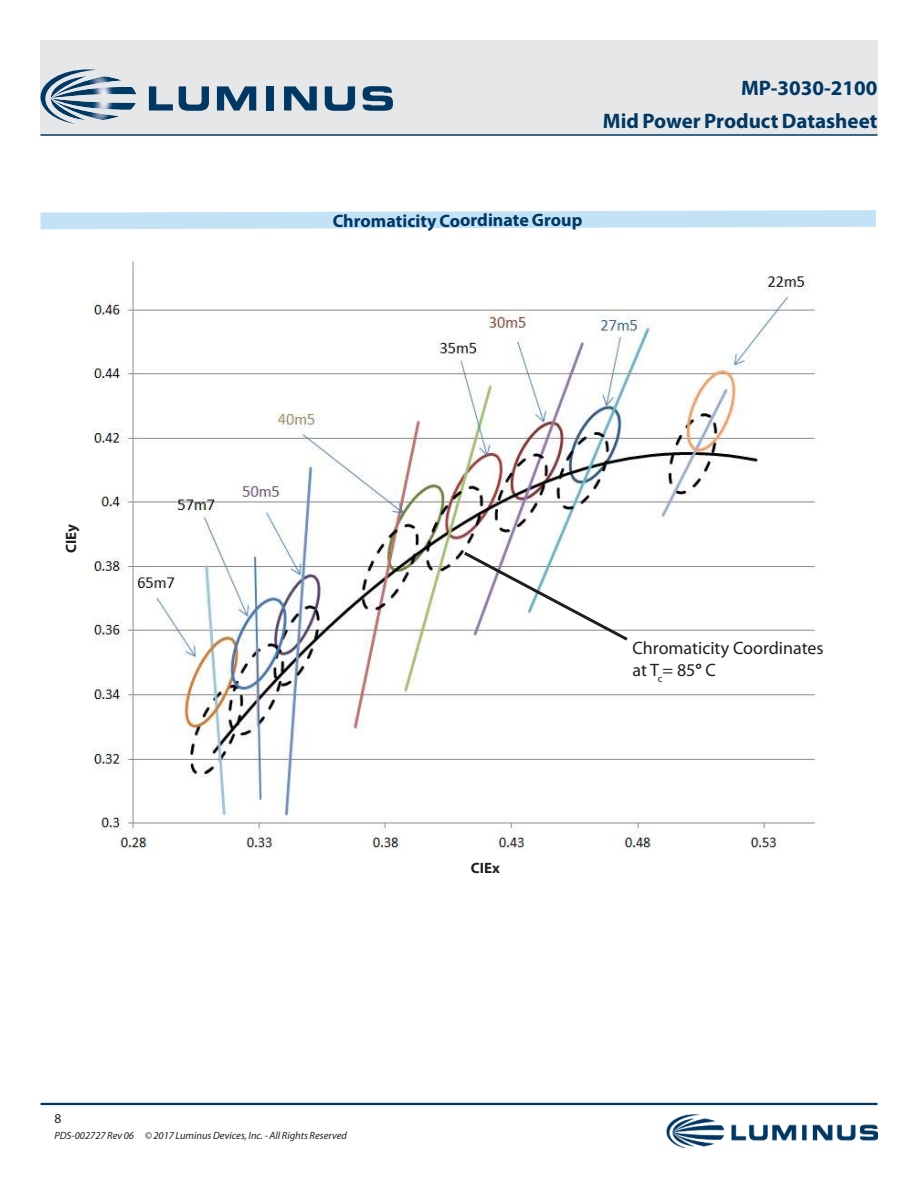
<style>
.page{position:relative;width:918px;height:1188px;background:#fff}
.page>*{position:absolute;margin:0;border:0;box-sizing:border-box;transform-origin:0 0}
.t1{font:700 21px/33px "Myriad Pro";color:#003863;text-align:right}
.t2{font:18px/21.6px "Myriad Pro";color:#221f1f}
.t3{font:700 18px "Myriad Pro";letter-spacing:-.005em;color:#003863}
.t4{font:700 15px "Myriad Pro";color:#221f1f}
.t5{font:13.5px "Myriad Pro";color:#221f1f}
.t6{font:italic 10.5px "Myriad Pro";color:#221f1f}
.s1{font-weight:700}
</style>
<div class="page">
<div style="left:41px;top:40px;width:837px;height:95px;background:#e6e7e8"></div>
<hr style="left:41px;top:1103px;width:837px;height:2px;background:#003863">
<hr style="left:41px;top:134px;width:837px;height:2px;background:#003863">
<svg style="left:40px;top:210px;width:836px;height:19px;background:#cbe5f7"></svg>
<img style="left:96px;top:102px;width:7px;height:18px">
<svg style="left:40px;top:69px;width:56px;height:55px"></svg>
<svg style="left:149px;top:86px;width:24px;height:25px"></svg>
<svg style="left:179px;top:86px;width:30px;height:25px"></svg>
<svg style="left:217px;top:86px;width:39px;height:25px"></svg>
<div style="left:266px;top:86px;width:8px;height:25px;background:#003863"></div>
<svg style="left:284px;top:86px;width:33px;height:25px"></svg>
<svg style="left:325px;top:86px;width:30px;height:25px"></svg>
<svg style="left:363px;top:86px;width:30px;height:25px"></svg>
<img style="left:666px;top:1115px;width:212px;height:33px">
<img style="left:93px;top:261px;width:723px;height:589px">
<svg style="left:461px;top:549px;width:170px;height:94px"></svg>
<h1 class="t1" style="left:603px;top:73px;width:276px">MP-3030-2100<br>Mid Power Product Datasheet</h1>
<h2 class="t3" style="left:333px;top:214px;width:251px">Chromaticity Coordinate Group</h2>
<h3 class="t4" style="left:65px;top:553px;width:30px;rotate:-90deg">CIEy</h3>
<p class="t5" style="left:54px;top:1113px;width:8px">8</p>
<p class="t6" style="left:54px;top:1132px;width:294px">PDS-002727 Rev 06 © 2017 Luminus Devices, Inc. - All Rights Reserved</p>
<h3 class="t4" style="left:471px;top:862px;width:30px">CIEx</h3>
<h2 class="t2" style="left:633px;top:639px;width:193px">Chromaticity Coordinates at T<sub>c</sub>= 85<span class="s1">°</span> C</h2>
</div>
